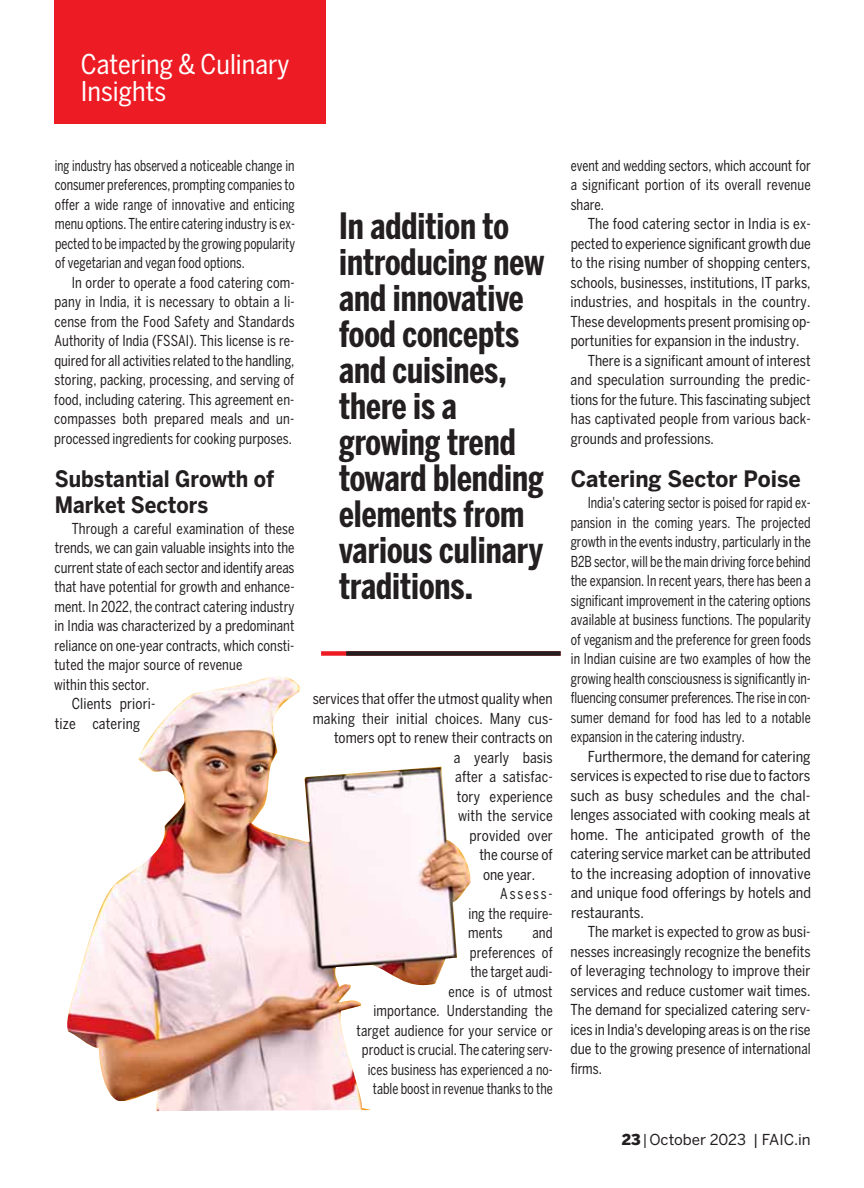
<style>
.page{position:relative;width:864px;height:1188px;background:#fff}
.page>*{position:absolute;margin:0;border:0;box-sizing:border-box;transform-origin:0 0}
.t1{font:700 36px/36px "Benton Sans Comp";color:#231f20}
.t2{font:condensed 27px/27px "Benton Sans";color:#fff}
.t3{font:700 22.5px/25.5px "Benton Sans";color:#231f20;scale:.9 1}
.t4{font:700 22.5px "Benton Sans";color:#231f20;scale:.95 1}
.t5{font:condensed 15px/19.5px "Benton Sans";color:#231f20;text-align:justify;scale:.95 1}
.t6{font:condensed 15px/19.5px "Benton Sans";color:#231f20;text-align:justify;scale:.9 1}
.t7{font:condensed 15px/19.5px "Benton Sans";color:#231f20;text-align:justify;scale:.85 1}
.t8{font:condensed 15px/19.5px "Benton Sans";color:#231f20;text-align:justify}
.t9{font:condensed 15px/19.5px "Benton Sans";color:#231f20;text-align:justify;scale:.8 1}
.t10{font:15px "Benton Sans";color:#231f20}
.s1{font-weight:900}
.s2{font-family:"Benton Sans Comp"}
</style>
<div class="page">
<div style="left:55px;top:0;width:271px;height:123px;background:#ed1c24"></div>
<img style="left:67px;top:676px;width:404px;height:435px">
<div style="left:321px;top:651px;width:240px;height:5px;background:#ed1c24"></div>
<div style="left:346px;top:651px;width:215px;height:5px;background:#231f20"></div>
<h2 class="t2" style="left:81px;top:53px;width:210px">Catering &amp; Culinary<br>Insights</h2>
<p class="t9" style="left:55px;top:157px;width:302px">ing industry has observed a noticeable change in consumer preferences, prompting companies to offer a wide range of innovative and enticing menu options. The entire catering industry is ex&shy;pected to be impacted by the growing popularity of vegetarian and vegan food options.</p>
<p class="t6" style="left:54px;top:274px;width:269px;text-indent:17px">In order to operate a food catering com&shy;pany in India, it is necessary to obtain a li&shy;cense from the Food Safety and Standards Authority of India (FSSAI). This license is re&shy;quired for all activities related to the handling, storing, packing, processing, and serving of food, including catering. This agreement en&shy;compasses both prepared meals and un&shy;processed ingredients for cooking purposes.</p>
<h3 class="t3" style="left:55px;top:468px;width:246px">Substantial Growth of<br>Market Sectors</h3>
<p class="t6" style="left:72px;top:520px;width:249px">Through a careful examination of these</p>
<p class="t6" style="left:55px;top:539px;width:268px">trends, we can gain valuable insights into the</p>
<p class="t6" style="left:55px;top:559px;width:268px">current state of each sector and identify areas</p>
<p class="t6" style="left:54px;top:578px;width:268px">that have potential for growth and enhance-</p>
<p class="t6" style="left:54px;top:598px;width:268px">ment. In 2022, the contract catering industry</p>
<p class="t6" style="left:55px;top:617px;width:268px">in India was characterized by a predominant</p>
<p class="t6" style="left:54px;top:637px;width:268px">reliance on one-year contracts, which consti-</p>
<p class="t6" style="left:54px;top:656px;width:210px">tuted the major source of revenue</p>
<p class="t6" style="left:54px;top:676px;width:107px">within this sector.</p>
<p class="t5" style="left:72px;top:695px;width:90px">Clients priori-</p>
<p class="t5" style="left:55px;top:715px;width:91px">tize catering</p>
<h1 class="t1" style="left:339px;top:211px;width:207px">In addition to introducing new and innovative food concepts and cuisines, there is a growing trend toward blending elements from various culinary traditions.</h1>
<p class="t5" style="left:313px;top:690px;width:254px">services that offer the utmost quality when</p>
<p class="t5" style="left:313px;top:710px;width:254px">making their initial choices. Many cus-</p>
<p class="t5" style="left:334px;top:729px;width:232px">tomers opt to renew their contracts on</p>
<p class="t5" style="left:454px;top:749px;width:106px">a yearly basis</p>
<p class="t5" style="left:455px;top:768px;width:104px">after a satisfac-</p>
<p class="t5" style="left:457px;top:788px;width:103px">tory experience</p>
<p class="t5" style="left:458px;top:807px;width:101px">with the service</p>
<p class="t5" style="left:470px;top:827px;width:89px">provided over</p>
<p class="t5" style="left:479px;top:846px;width:79px">the course of</p>
<p class="t5" style="left:483px;top:866px;width:56px">one year.</p>
<p class="t6" style="left:500px;top:885px;width:60px">Assess-</p>
<p class="t6" style="left:468px;top:905px;width:95px">ing the require-</p>
<p class="t6" style="left:468px;top:924px;width:40px">ments</p>
<p class="t6" style="left:357px;top:924px;width:220px;text-align:right">and<br>preferences of<br>the target audi-<br>ence is of utmost<br>importance. Understanding the target audience for your service or product is crucial. The catering serv&shy;ices business has experienced a no&shy;table boost in revenue thanks to the</p>
<p class="t7" style="left:571px;top:157px;width:284px">event and wedding sectors, which account for a significant portion of its overall revenue share.</p>
<p class="t5" style="left:588px;top:215px;width:236px">The food catering sector in India is ex-</p>
<p class="t5" style="left:571px;top:235px;width:254px">pected to experience significant growth due</p>
<p class="t5" style="left:571px;top:254px;width:254px">to the rising number of shopping centers,</p>
<p class="t5" style="left:571px;top:274px;width:254px">schools, businesses, institutions, IT parks,</p>
<p class="t5" style="left:571px;top:293px;width:254px">industries, and hospitals in the country.</p>
<p class="t5" style="left:571px;top:313px;width:254px">These developments present promising op-</p>
<p class="t5" style="left:571px;top:332px;width:243px">portunities for expansion in the industry.</p>
<p class="t5" style="left:588px;top:352px;width:236px">There is a significant amount of interest</p>
<p class="t5" style="left:571px;top:371px;width:254px">and speculation surrounding the predic-</p>
<p class="t5" style="left:571px;top:391px;width:254px">tions for the future. This fascinating subject</p>
<p class="t5" style="left:571px;top:410px;width:254px">has captivated people from various back-</p>
<p class="t5" style="left:571px;top:430px;width:152px">grounds and professions.</p>
<h3 class="t4" style="left:571px;top:470px;width:244px">Catering Sector Poise</h3>
<p class="t7" style="left:571px;top:494px;width:284px;text-indent:17px">India's catering sector is poised for rapid ex&shy;pansion in the coming years. The projected growth in the events industry, particularly in the B2B sector, will be the main driving force behind the expansion. In recent years, there has been a significant improvement in the catering options available at business functions. The popularity of veganism and the preference for green foods in Indian cuisine are two examples of how the growing health consciousness is significantly in&shy;fluencing consumer preferences. The rise in con&shy;sumer demand for food has led to a notable expansion in the catering industry.</p>
<p class="t8" style="left:570px;top:748px;width:242px;text-indent:17px">Furthermore, the demand for catering services is expected to rise due to factors such as busy schedules and the chal&shy;lenges associated with cooking meals at home. The anticipated growth of the catering service market can be attributed to the increasing adoption of innovative and unique food offerings by hotels and restaurants.</p>
<p class="t5" style="left:570px;top:923px;width:254px;text-indent:17px">The market is expected to grow as busi&shy;nesses increasingly recognize the benefits of leveraging technology to improve their services and reduce customer wait times.<br>The demand for specialized catering serv&shy;ices in India's developing areas is on the rise due to the growing presence of international firms.</p>
<p class="t10" style="left:622px;top:1131px;width:190px"><span class="s1">23</span> <span class="s2">|</span> October 2023 | FAIC.in</p>
</div>
